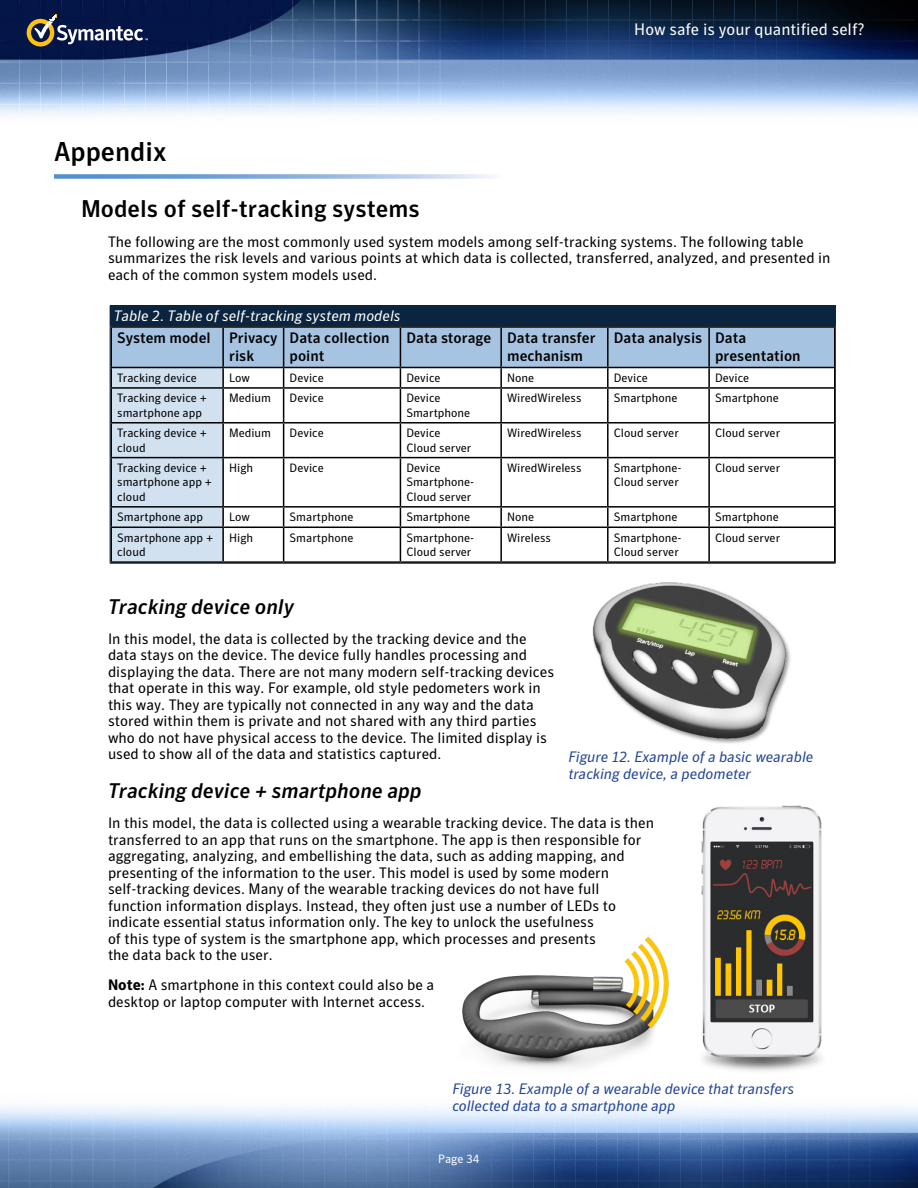
<style>
.page{position:relative;width:918px;height:1188px;background:#fff}
.page>*{position:absolute;margin:0;border:0;box-sizing:border-box;transform-origin:0 0}
.t1{font:500 27px "Symantec Sans";color:#000}
.t2{font:500 24px "Symantec Sans";color:#000}
.t3{font:italic 500 21px "Symantec Sans";color:#000}
.t4{font:16.5px "Symantec Sans";color:#fff}
.t5{font:15px/16.5px "Symantec Sans";color:#000}
.t6{font:italic 15px/16.5px "Symantec Sans";color:#234596}
.t7{font:500 15px/18px "Symantec Sans";color:#000}
.t8{font:italic 15px "Symantec Sans";color:#fff}
.t9{font:12px/14.4px "Symantec Sans";color:#000}
.t10{font:12px "Symantec Sans";color:#fff}
.s1{font-weight:700}
</style>
<div class="page">
<img style="left:0;top:0;width:918px;height:1188px">
<svg style="left:27px;top:15px;width:121px;height:32px;background:#434b62"></svg>
<svg style="left:54px;top:174px;width:783px;height:5px"></svg>
<img style="left:591px;top:581px;width:202px;height:164px">
<img style="left:452px;top:799px;width:397px;height:278px">
<hr style="left:110px;top:563px;width:726px;height:1px;background:#0b2540">
<svg style="left:110px;top:306px;width:726px;height:255px"></svg>
<hr style="left:110px;top:527px;width:113px;height:1px;background:#000">
<hr style="left:110px;top:528px;width:2px;height:33px;background:#000">
<hr style="left:223px;top:527px;width:61px;height:1px;background:#000">
<hr style="left:222px;top:528px;width:2px;height:33px;background:#000">
<hr style="left:284px;top:527px;width:116px;height:1px;background:#000">
<hr style="left:283px;top:528px;width:1px;height:33px;background:#000">
<hr style="left:400px;top:527px;width:101px;height:1px;background:#000">
<hr style="left:400px;top:528px;width:1px;height:33px;background:#000">
<hr style="left:501px;top:527px;width:107px;height:1px;background:#000">
<hr style="left:500px;top:528px;width:2px;height:33px;background:#000">
<hr style="left:608px;top:527px;width:101px;height:1px;background:#000">
<hr style="left:607px;top:528px;width:2px;height:33px;background:#000">
<hr style="left:709px;top:527px;width:127px;height:1px;background:#000">
<hr style="left:708px;top:528px;width:2px;height:33px;background:#000">
<hr style="left:834px;top:528px;width:2px;height:33px;background:#000">
<hr style="left:110px;top:561px;width:113px;height:2px;background:#000">
<hr style="left:223px;top:561px;width:61px;height:2px;background:#000">
<hr style="left:284px;top:561px;width:116px;height:2px;background:#000">
<hr style="left:400px;top:561px;width:101px;height:2px;background:#000">
<hr style="left:501px;top:561px;width:107px;height:2px;background:#000">
<hr style="left:608px;top:561px;width:101px;height:2px;background:#000">
<hr style="left:709px;top:561px;width:127px;height:2px;background:#000">
<p class="t4" style="left:634px;top:19px;width:232px">How safe is your quantified self?</p>
<h1 class="t1" style="left:54px;top:135px;width:114px">Appendix</h1>
<h2 class="t2" style="left:81px;top:194px;width:340px">Models of self-tracking systems</h2>
<p class="t5" style="left:108px;top:233px;width:724px">The following are the most commonly used system models among self-tracking systems. The following table summarizes the risk levels and various points at which data is collected, transferred, analyzed, and presented in each of the common system models used.</p>
<p class="t8" style="left:114px;top:306px;width:288px">Table 2. Table of self-tracking system models</p>
<p class="t7" style="left:229px;top:329px;width:50px;text-indent:-112px">System model Privacy risk</p>
<p class="t7" style="left:290px;top:329px;width:101px">Data collection point</p>
<p class="t7" style="left:507px;top:329px;width:90px;text-indent:-101px">Data storage Data transfer mechanism</p>
<p class="t7" style="left:715px;top:329px;width:87px;text-indent:-101px">Data analysis Data presentation</p>
<p class="t9" style="left:117px;top:370px;width:81px">Tracking device</p>
<p class="t9" style="left:229px;top:370px;width:22px">Low</p>
<p class="t9" style="left:290px;top:370px;width:36px">Device</p>
<p class="t9" style="left:406px;top:370px;width:36px">Device</p>
<p class="t9" style="left:507px;top:370px;width:29px">None</p>
<p class="t9" style="left:614px;top:370px;width:36px">Device</p>
<p class="t9" style="left:715px;top:370px;width:36px">Device</p>
<p class="t9" style="left:117px;top:391px;width:91px">Tracking device + smartphone app</p>
<p class="t9" style="left:229px;top:391px;width:44px">Medium</p>
<p class="t9" style="left:290px;top:391px;width:36px">Device</p>
<p class="t9" style="left:406px;top:391px;width:65px">Device<br>Smartphone</p>
<p class="t9" style="left:507px;top:391px;width:76px">WiredWireless</p>
<p class="t9" style="left:614px;top:391px;width:65px">Smartphone</p>
<p class="t9" style="left:715px;top:391px;width:65px">Smartphone</p>
<p class="t9" style="left:117px;top:426px;width:91px">Tracking device + cloud</p>
<p class="t9" style="left:229px;top:426px;width:44px">Medium</p>
<p class="t9" style="left:290px;top:426px;width:36px">Device</p>
<p class="t9" style="left:406px;top:426px;width:67px">Device<br>Cloud server</p>
<p class="t9" style="left:507px;top:426px;width:76px">WiredWireless</p>
<p class="t9" style="left:614px;top:426px;width:67px">Cloud server</p>
<p class="t9" style="left:715px;top:426px;width:67px">Cloud server</p>
<p class="t9" style="left:117px;top:461px;width:96px">Tracking device + smartphone app + cloud</p>
<p class="t9" style="left:229px;top:461px;width:26px">High</p>
<p class="t9" style="left:290px;top:461px;width:36px">Device</p>
<p class="t9" style="left:406px;top:461px;width:69px">Device<br>Smartphone-<br>Cloud server</p>
<p class="t9" style="left:507px;top:461px;width:76px">WiredWireless</p>
<p class="t9" style="left:614px;top:461px;width:69px">Smartphone-<br>Cloud server</p>
<p class="t9" style="left:715px;top:461px;width:67px">Cloud server</p>
<p class="t9" style="left:117px;top:510px;width:87px">Smartphone app</p>
<p class="t9" style="left:229px;top:510px;width:22px">Low</p>
<p class="t9" style="left:290px;top:510px;width:65px">Smartphone</p>
<p class="t9" style="left:406px;top:510px;width:65px">Smartphone</p>
<p class="t9" style="left:507px;top:510px;width:29px">None</p>
<p class="t9" style="left:614px;top:510px;width:65px">Smartphone</p>
<p class="t9" style="left:715px;top:510px;width:65px">Smartphone</p>
<p class="t9" style="left:117px;top:530px;width:98px">Smartphone app + cloud</p>
<p class="t9" style="left:229px;top:530px;width:26px">High</p>
<p class="t9" style="left:290px;top:530px;width:65px">Smartphone</p>
<p class="t9" style="left:406px;top:530px;width:69px">Smartphone-<br>Cloud server</p>
<p class="t9" style="left:507px;top:530px;width:45px">Wireless</p>
<p class="t9" style="left:614px;top:530px;width:69px">Smartphone-<br>Cloud server</p>
<p class="t9" style="left:715px;top:530px;width:67px">Cloud server</p>
<h3 class="t3" style="left:108px;top:594px;width:187px">Tracking device only</h3>
<p class="t5" style="left:108px;top:630px;width:448px">In this model, the data is collected by the tracking device and the data stays on the device. The device fully handles processing and displaying the data. There are not many modern self-tracking devices that operate in this way. For example, old style pedometers work in this way. They are typically not connected in any way and the data stored within them is private and not shared with any third parties who do not have physical access to the device. The limited display is used to show all of the data and statistics captured.</p>
<h3 class="t3" style="left:108px;top:778px;width:315px">Tracking device + smartphone app</h3>
<p class="t5" style="left:108px;top:814px;width:548px">In this model, the data is collected using a wearable tracking device. The data is then transferred to an app that runs on the smartphone. The app is then responsible for aggregating, analyzing, and embellishing the data, such as adding mapping, and presenting of the information to the user. This model is used by some modern self-tracking devices. Many of the wearable tracking devices do not have full function information displays. Instead, they often just use a number of LEDs to indicate essential status information only. The key to unlock the usefulness<br>of this type of system is the smartphone app, which processes and presents<br>the data back to the user.</p>
<p class="t5" style="left:108px;top:976px;width:328px"><span class="s1">Note:</span> A smartphone in this context could also be a desktop or laptop computer with Internet access.</p>
<p class="t6" style="left:568px;top:749px;width:246px">Figure 12. Example of a basic wearable tracking device, a pedometer</p>
<p class="t6" style="left:452px;top:1080px;width:343px">Figure 13. Example of a wearable device that transfers collected data to a smartphone app</p>
<p class="t10" style="left:438px;top:1152px;width:43px">Page 34</p>
</div>
